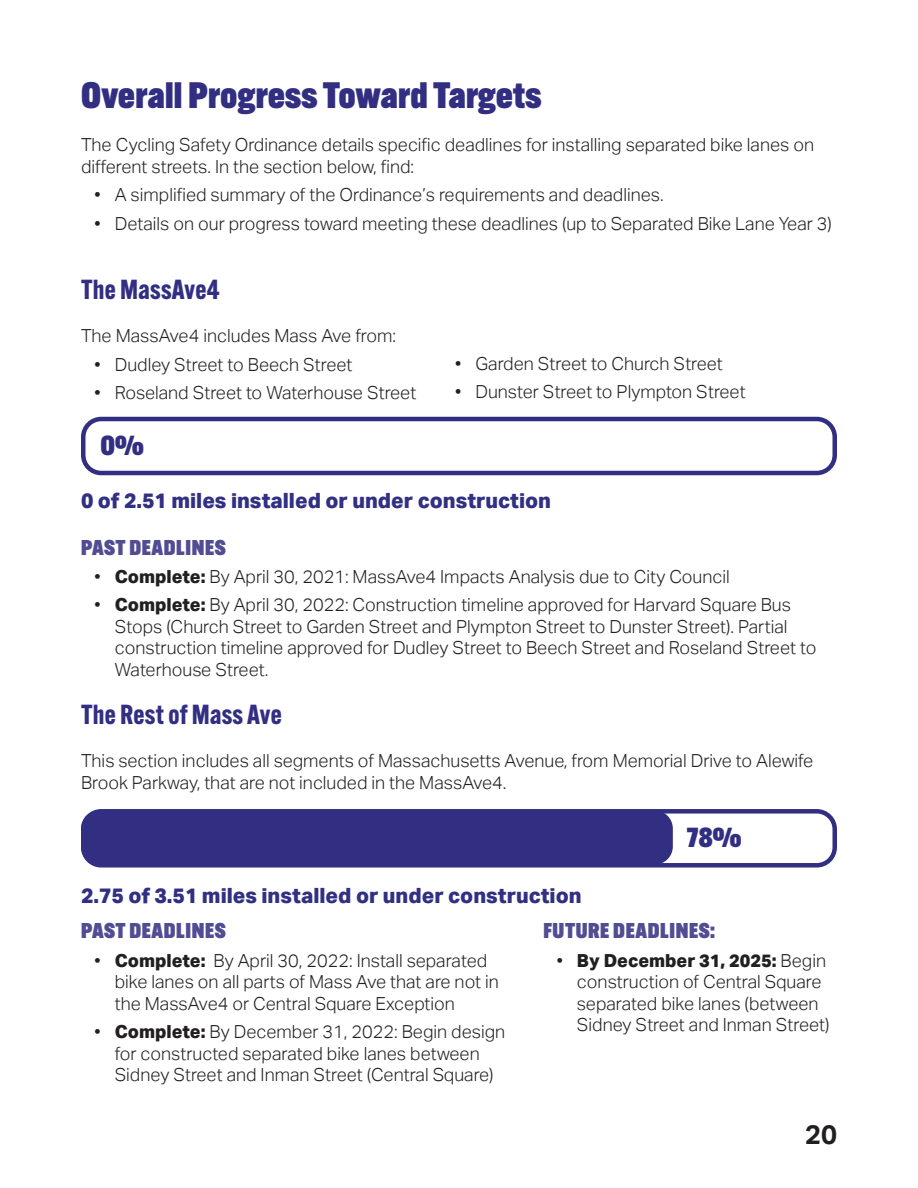
<style>
.page{position:relative;width:918px;height:1188px;background:#fff}
.page>*{position:absolute;margin:0;border:0;box-sizing:border-box;transform-origin:0 0}
.t1{font:900 36px "Alternate Gothic ATF";letter-spacing:.01em;color:#322e82}
.t2{font:700 27px "Alternate Gothic ATF";letter-spacing:.01em;color:#322e82}
.t3{font:900 27px "Alternate Gothic ATF";color:#322e82}
.t4{font:700 27px "Aktiv Grotesk";color:#231f20}
.t5{font:800 21px "Aktiv Grotesk";color:#313082}
.t6{font:900 21px "Alternate Gothic ATF";letter-spacing:.03em;color:#524d93}
.Bulleted_List_1{font:300 18px/21.6px "Aktiv Grotesk";color:#231f20}
.s1{font-weight:800}
</style>
<div class="page">
<div style="left:81px;top:417px;width:756px;height:58px;border:4px solid #322e82;border-radius:18px"></div>
<div style="left:81px;top:809px;width:756px;height:59px;border:4px solid #322e82;border-radius:18px"></div>
<div style="left:81px;top:811px;width:592px;height:54px;background:#322e82;border-radius:18px"></div>
<h1 class="t1" style="left:81px;top:73px;width:462px">Overall Progress Toward Targets</h1>
<p class="Bulleted_List_1" style="left:81px;top:134px;width:735px">The Cycling Safety Ordinance details specific deadlines for installing separated bike lanes on different streets. In the section below, find:</p>
<p class="Bulleted_List_1" style="left:94px;top:184px;width:571px">• A simplified summary of the Ordinance’s requirements and deadlines.</p>
<p class="Bulleted_List_1" style="left:94px;top:212px;width:739px">• Details on our progress toward meeting these deadlines (up to Separated Bike Lane Year 3)</p>
<h2 class="t2" style="left:81px;top:273px;width:140px">The MassAve4</h2>
<p class="Bulleted_List_1" style="left:81px;top:325px;width:317px">The MassAve4 includes Mass Ave from:</p>
<p class="Bulleted_List_1" style="left:94px;top:354px;width:260px">• Dudley Street to Beech Street</p>
<p class="Bulleted_List_1" style="left:94px;top:382px;width:323px">• Roseland Street to Waterhouse Street</p>
<h2 class="t3" style="left:100px;top:429px;width:45px">0%</h2>
<p class="Bulleted_List_1" style="left:455px;top:353px;width:269px">• Garden Street to Church Street</p>
<p class="Bulleted_List_1" style="left:455px;top:381px;width:292px">• Dunster Street to Plympton Street</p>
<p class="t5" style="left:81px;top:488px;width:472px">0 of 2.51 miles installed or under construction</p>
<h3 class="t6" style="left:81px;top:534px;width:146px">PAST DEADLINES</h3>
<p class="Bulleted_List_1" style="left:94px;top:566px;width:637px">• <span class="s1">Complete:</span> By April 30, 2021: MassAve4 Impacts Analysis due to City Council</p>
<p class="Bulleted_List_1" style="left:115px;top:594px;width:703px;text-indent:-20px">• <span class="s1">Complete:</span> By April 30, 2022: Construction timeline approved for Harvard Square Bus Stops (Church Street to Garden Street and Plympton Street to Dunster Street). Partial construction timeline approved for Dudley Street to Beech Street and Roseland Street to Waterhouse Street.</p>
<h2 class="t2" style="left:81px;top:697px;width:202px">The Rest of Mass Ave</h2>
<p class="Bulleted_List_1" style="left:81px;top:750px;width:734px">This section includes all segments of Massachusetts Avenue, from Memorial Drive to Alewife<br>Brook Parkway, that are not included in the MassAve4.</p>
<h2 class="t3" style="left:687px;top:821px;width:56px">78%</h2>
<p class="t5" style="left:81px;top:883px;width:502px">2.75 of 3.51 miles installed or under construction</p>
<h3 class="t6" style="left:81px;top:918px;width:146px">PAST DEADLINES</h3>
<p class="Bulleted_List_1" style="left:115px;top:950px;width:386px;text-indent:-20px">• <span class="s1">Complete:</span> By April 30, 2022: Install separated bike lanes on all parts of Mass Ave that are not in the MassAve4 or Central Square Exception</p>
<p class="Bulleted_List_1" style="left:94px;top:1021px;width:412px;text-align:center">• <span class="s1">Complete:</span> By December 31, 2022: Begin design for constructed separated bike lanes between<br>Sidney Street and Inman Street (Central Square)</p>
<h3 class="t6" style="left:543px;top:918px;width:173px">FUTURE DEADLINES:</h3>
<p class="Bulleted_List_1" style="left:577px;top:950px;width:254px;text-indent:-20px">• <span class="s1">By December 31, 2025:</span> Begin construction of Central Square separated bike lanes (between<br>Sidney Street and Inman Street)</p>
<h2 class="t4" style="left:805px;top:1119px;width:33px">20</h2>
</div>
